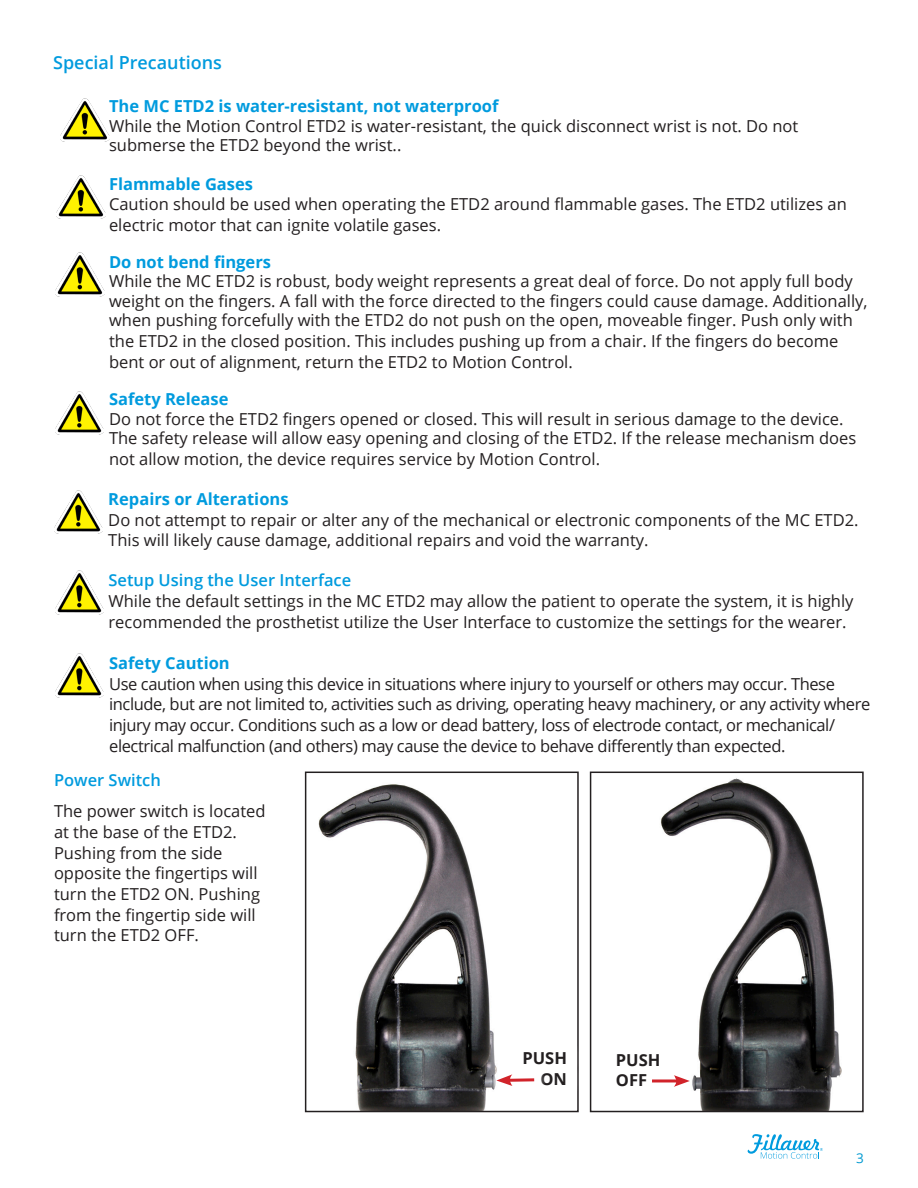
<style>
.page{position:relative;width:918px;height:1188px;background:#fff}
.page>*{position:absolute;margin:0;border:0;box-sizing:border-box;transform-origin:0 0}
.Paragraph_Header_12{font:600 18px "Open Sans";color:#009bde}
.Body_Text_11_Indent{font:16.5px/19.5px "Open Sans";color:#231f20}
.Paragraph_Header_11{font:16.5px/20.1px "Open Sans";color:#231f20}
.Body_Text_11_Indent-2{font:16.5px/20.7px "Open Sans";letter-spacing:-.025em;color:#231f20}
.Body_Text_11_No_Spac{font:16.5px/20.7px "Open Sans";color:#231f20}
.Paragraph_Header_11-2{font:700 16.5px "Open Sans";color:#009bde}
.Paragraph_Header_11-3{font:600 16.5px "Open Sans";color:#009bde}
.t1{font:700 16.5px/20.7px "Open Sans";color:#231f20;text-align:right}
.t2{font:13.5px "Open Sans";color:#0099d1}
</style>
<div class="page">
<img style="left:60px;top:98px;width:49px;height:44px">
<img style="left:56px;top:253px;width:49px;height:43px">
<img style="left:54px;top:490px;width:49px;height:44px">
<img style="left:55px;top:391px;width:49px;height:44px">
<img style="left:57px;top:175px;width:48px;height:44px">
<img style="left:55px;top:571px;width:49px;height:43px">
<img style="left:55px;top:654px;width:49px;height:43px">
<img style="left:318px;top:784px;width:177px;height:325px">
<div style="left:305px;top:772px;width:274px;height:340px;border:2px solid #231f20"></div>
<img style="left:660px;top:778px;width:182px;height:331px">
<div style="left:590px;top:772px;width:274px;height:340px;border:2px solid #231f20"></div>
<div style="left:510px;top:1039px;width:69px;height:59px;background:#fff"></div>
<div style="left:606px;top:1044px;width:63px;height:53px;background:#fff"></div>
<div style="left:643px;top:1066px;width:55px;height:30px;background:#fff"></div>
<hr style="left:652px;top:1079px;width:27px;height:3px;background:#d1232a">
<svg style="left:674px;top:1075px;width:16px;height:12px"></svg>
<svg style="left:486px;top:1063px;width:49px;height:34px"></svg>
<svg style="left:748px;top:1134px;width:75px;height:25px"></svg>
<p class="Paragraph_Header_12" style="left:53px;top:50px;width:170px">Special Precautions</p>
<p class="Paragraph_Header_11-2" style="left:109px;top:95px;width:391px">The MC ETD2 is water-resistant, not waterproof</p>
<p class="Paragraph_Header_11" style="left:109px;top:116px;width:691px;line-height:19.5px">While the Motion Control ETD2 is water-resistant, the quick disconnect wrist is not. Do not submerse the ETD2 beyond the wrist..</p>
<p class="Paragraph_Header_11-2" style="left:109px;top:173px;width:146px">Flammable Gases</p>
<p class="Body_Text_11_Indent" style="left:109px;top:193px;width:739px;line-height:21px">Caution should be used when operating the ETD2 around flammable gases. The ETD2 utilizes an electric motor that can ignite volatile gases.</p>
<p class="Paragraph_Header_11-2" style="left:109px;top:250px;width:164px">Do not bend fingers</p>
<p class="Paragraph_Header_11" style="left:109px;top:271px;width:760px">While the MC ETD2 is robust, body weight represents a great deal of force. Do not apply full body weight on the fingers. A fall with the force directed to the fingers could cause damage. Additionally, when pushing forcefully with the ETD2 do not push on the open, moveable finger. Push only with the ETD2 in the closed position. This includes pushing up from a chair. If the fingers do become bent or out of alignment, return the ETD2 to Motion Control.</p>
<p class="Paragraph_Header_11-2" style="left:109px;top:388px;width:121px">Safety Release</p>
<p class="Body_Text_11_Indent" style="left:109px;top:409px;width:749px">Do not force the ETD2 fingers opened or closed. This will result in serious damage to the device.<br>The safety release will allow easy opening and closing of the ETD2. If the release mechanism does</p>
<p class="Body_Text_11_Indent" style="left:109px;top:449px;width:493px">not allow motion, the device requires service by Motion Control.</p>
<p class="Paragraph_Header_11-2" style="left:108px;top:488px;width:182px">Repairs or Alterations</p>
<p class="Body_Text_11_Indent" style="left:108px;top:510px;width:752px">Do not attempt to repair or alter any of the mechanical or electronic components of the MC ETD2.<br>This will likely cause damage, additional repairs and void the warranty.</p>
<p class="Paragraph_Header_11-3" style="left:109px;top:569px;width:244px">Setup Using the User Interface</p>
<p class="Body_Text_11_Indent" style="left:109px;top:590px;width:747px;line-height:20.7px">While the default settings in the MC ETD2 may allow the patient to operate the system, it is highly recommended the prosthetist utilize the User Interface to customize the settings for the wearer.</p>
<p class="Paragraph_Header_11-2" style="left:109px;top:651px;width:122px">Safety Caution</p>
<p class="Body_Text_11_Indent-2" style="left:109px;top:673px;width:763px">Use caution when using this device in situations where injury to yourself or others may occur. These include, but are not limited to, activities such as driving, operating heavy machinery, or any activity where injury may occur. Conditions such as a low or dead battery, loss of electrode contact, or mechanical/ electrical malfunction (and others) may cause the device to behave differently than expected.</p>
<p class="Paragraph_Header_11-3" style="left:54px;top:768px;width:108px">Power Switch</p>
<p class="Body_Text_11_No_Spac" style="left:54px;top:801px;width:213px">The power switch is located at the base of the ETD2.<br>Pushing from the side opposite the fingertips will turn the ETD2 ON. Pushing from the fingertip side will turn the ETD2 OFF.</p>
<p class="t1" style="left:522px;top:1047px;width:46px">PUSH<br>ON</p>
<p class="t1" style="left:616px;top:1049px;width:46px;text-align:left">PUSH<br>OFF</p>
<p class="t2" style="left:856px;top:1149px;width:9px">3</p>
</div>
